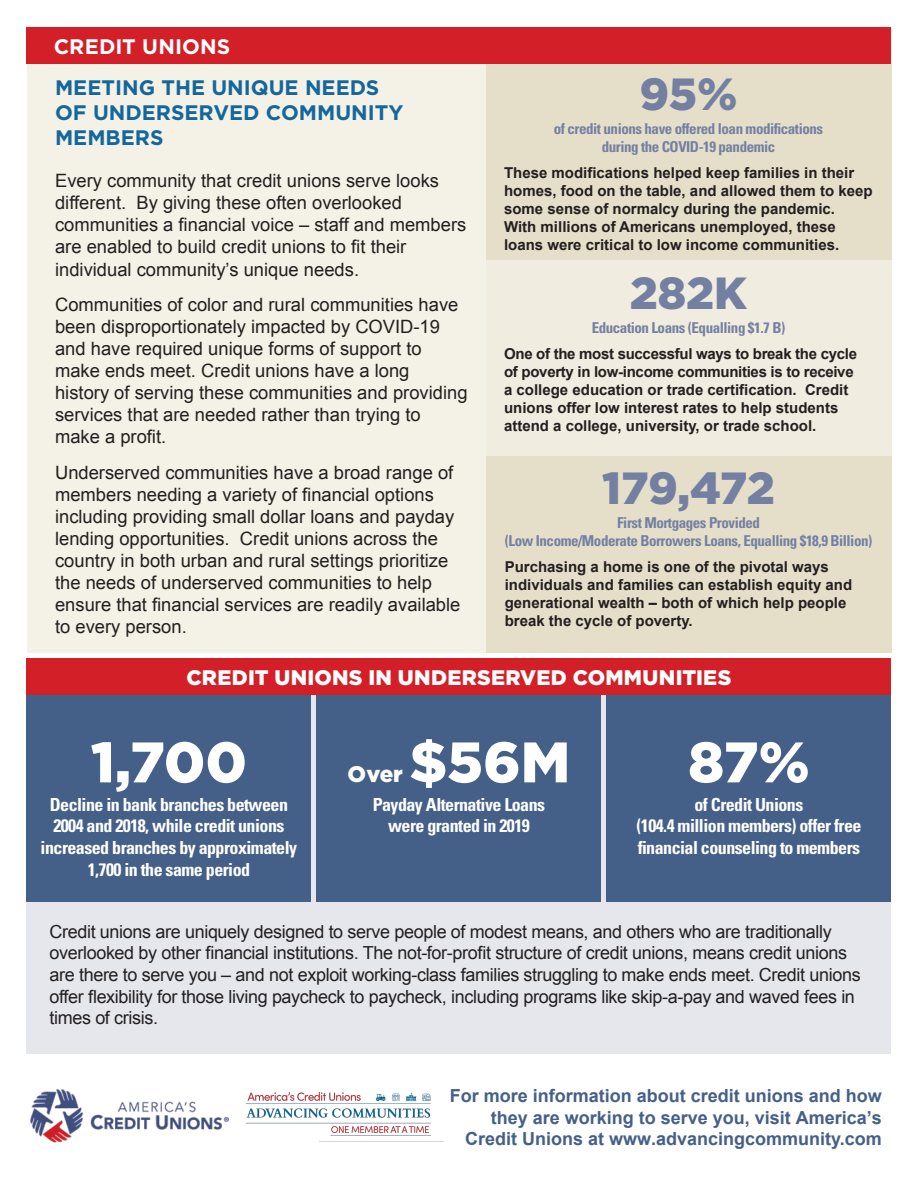
<style>
.page{position:relative;width:918px;height:1188px;background:#fff}
.page>*{position:absolute;margin:0;border:0;box-sizing:border-box;transform-origin:0 0}
.t1{font:900 57px "Gotham";color:#fff}
.t2{font:900 45px "Gotham";letter-spacing:-.005em;color:#7480a2}
.t3{font:900 22.5px "Gotham";color:#fff}
.t4{font:700 21px/25.2px "Gotham";color:#14679c}
.t5{font:900 21px "Gotham";letter-spacing:.015em;color:#fff}
.t6{font:700 21px "Gotham";letter-spacing:.005em;color:#fff}
.t7{font:18.3px/22px "Arial";color:#231f20}
.t8{font:18px/21.6px "Arial";letter-spacing:-.02em;color:#231f20}
.t9{font:700 condensed 18px/21.6px "Univers";letter-spacing:-.03em;color:#fff;text-align:center}
.t10{font:700 18px/21.6px "Arial";color:#456088;text-align:right}
.t11{font:700 15px/18px "Arial";color:#231f20}
.t12{font:700 condensed 15px/18px "Univers";letter-spacing:-.03em;color:#7480a2;text-align:center}
</style>
<div class="page">
<div style="left:27px;top:681px;width:864px;height:373px;background:#e6e7ed"></div>
<div style="left:27px;top:27px;width:864px;height:625px;background:#f4f1e6"></div>
<div style="left:486px;top:63px;width:405px;height:589px;background:#f0ecdf"></div>
<div style="left:486px;top:63px;width:405px;height:197px;background:#e5dfc9"></div>
<div style="left:486px;top:456px;width:405px;height:196px;background:#e5dfc9"></div>
<div style="left:27px;top:27px;width:864px;height:36px;background:#d32028"></div>
<div style="left:27px;top:695px;width:284px;height:207px;background:#456088"></div>
<div style="left:317px;top:695px;width:284px;height:207px;background:#456088"></div>
<div style="left:607px;top:695px;width:284px;height:207px;background:#456088"></div>
<div style="left:27px;top:659px;width:864px;height:36px;background:#d32028"></div>
<img style="left:30px;top:1089px;width:199px;height:54px">
<img style="left:245px;top:1092px;width:198px;height:50px">
<p class="t6" style="left:54px;top:34px;width:178px">CREDIT UNIONS</p>
<p class="t4" style="left:55px;top:74px;width:350px">MEETING THE UNIQUE NEEDS<br>OF UNDERSERVED COMMUNITY<br>MEMBERS</p>
<p class="t7" style="left:55px;top:170px;width:413px">Every community that credit unions serve looks different. By giving these often overlooked communities a financial voice – staff and members are enabled to build credit unions to fit their individual community’s unique needs.</p>
<p class="t7" style="left:55px;top:294px;width:414px">Communities of color and rural communities have been disproportionately impacted by COVID-19 and have required unique forms of support to make ends meet. Credit unions have a long history of serving these communities and providing services that are needed rather than trying to make a profit.</p>
<p class="t7" style="left:55px;top:462px;width:407px">Underserved communities have a broad range of members needing a variety of financial options including providing small dollar loans and payday lending opportunities. Credit unions across the country in both urban and rural settings prioritize the needs of underserved communities to help ensure that financial services are readily available to every person.</p>
<p class="t2" style="left:639px;top:68px;width:100px">95%</p>
<p class="t12" style="left:554px;top:120px;width:271px">of credit unions have offered loan modifications during the COVID-19 pandemic</p>
<p class="t11" style="left:504px;top:164px;width:370px">These modifications helped keep families in their homes, food on the table, and allowed them to keep some sense of normalcy during the pandemic.<br>With millions of Americans unemployed, these loans were critical to low income communities.</p>
<p class="t2" style="left:630px;top:267px;width:119px">282K</p>
<p class="t12" style="left:592px;top:319px;width:195px">Education Loans (Equalling $1.7 B)</p>
<p class="t11" style="left:504px;top:346px;width:354px">One of the most successful ways to break the cycle of poverty in low-income communities is to receive a college education or trade certification. Credit unions offer low interest rates to help students attend a college, university, or trade school.</p>
<p class="t2" style="left:602px;top:462px;width:174px">179,472</p>
<p class="t12" style="left:617px;top:514px;width:144px">First Mortgages Provided</p>
<p class="t12" style="left:505px;top:532px;width:369px">(Low Income/Moderate Borrowers Loans, Equalling $18,9 Billion)</p>
<p class="t11" style="left:505px;top:559px;width:349px">Purchasing a home is one of the pivotal ways individuals and families can establish equity and generational wealth – both of which help people break the cycle of poverty.</p>
<p class="t5" style="left:187px;top:666px;width:546px">CREDIT UNIONS IN UNDERSERVED COMMUNITIES</p>
<p class="t1" style="left:91px;top:729px;width:158px">1,700</p>
<p class="t9" style="left:41px;top:793px;width:258px">Decline in bank branches between<br>2004 and 2018, while credit unions increased branches by approximately<br>1,700 in the same period</p>
<p class="t1" style="left:409px;top:729px;width:163px">$56M</p>
<p class="t9" style="left:373px;top:793px;width:174px">Payday Alternative Loans were granted in 2019</p>
<p class="t3" style="left:348px;top:761px;width:57px">Over</p>
<p class="t1" style="left:688px;top:729px;width:123px">87%</p>
<p class="t9" style="left:636px;top:793px;width:227px">of Credit Unions<br>(104.4 million members) offer free financial counseling to members</p>
<p class="t8" style="left:50px;top:921px;width:813px">Credit unions are uniquely designed to serve people of modest means, and others who are traditionally overlooked by other financial institutions. The not-for-profit structure of credit unions, means credit unions are there to serve you – and not exploit working-class families struggling to make ends meet. Credit unions offer flexibility for those living paycheck to paycheck, including programs like skip-a-pay and waved fees in times of crisis.</p>
<p class="t10" style="left:450px;top:1085px;width:434px">For more information about credit unions and how they are working to serve you, visit America’s<br>Credit Unions at www.advancingcommunity.com</p>
</div>
